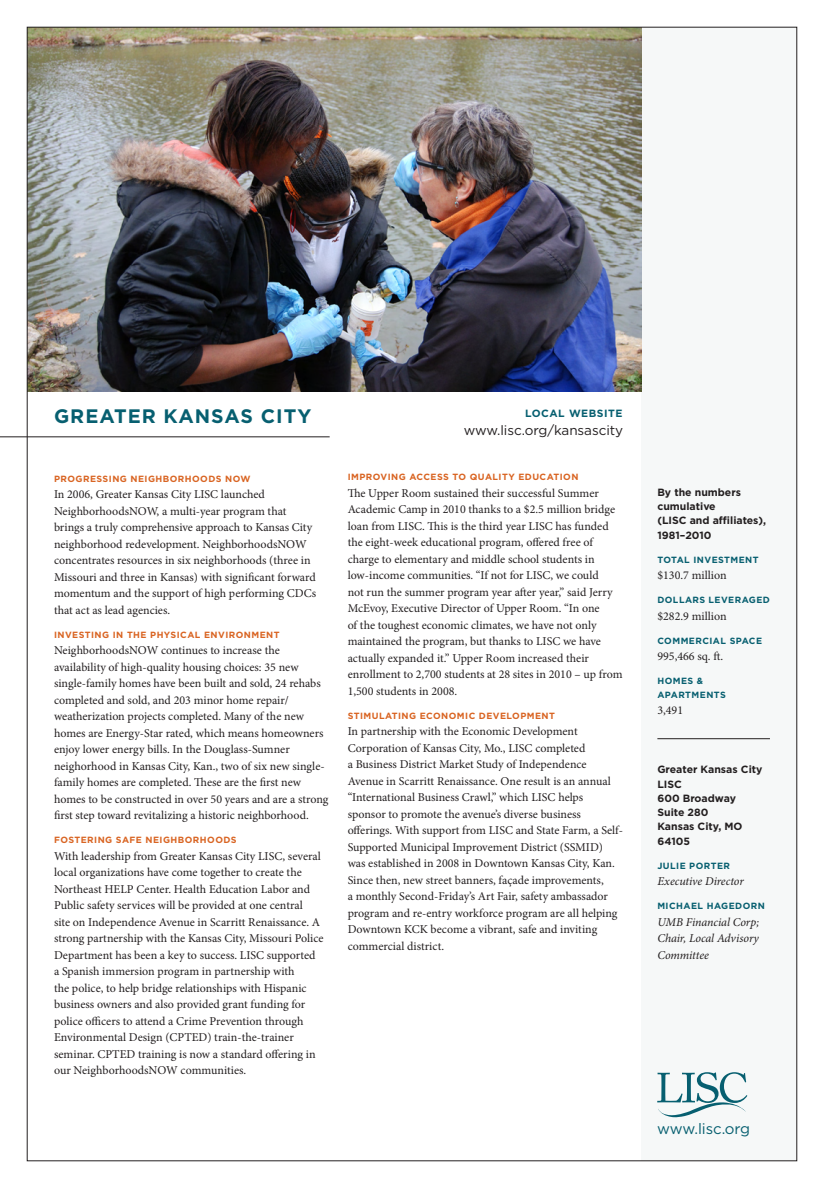
<style>
.page{position:relative;width:824px;height:1188px;background:#fff}
.page>*{position:absolute;margin:0;border:0;box-sizing:border-box;transform-origin:0 0}
.Page_Title{font:700 19.5px "Gotham";letter-spacing:.05em;color:#075f70}
.t1{font:15px "Gotham";letter-spacing:-.005em;color:#075f70}
.t2{font:13.5px "Gotham";letter-spacing:-.005em;color:#231f20}
.main_body_text{font:12px/16.5px "Minion Pro";color:#231f20}
.italic_titles{font:italic 12px/16.5px "Minion Pro";letter-spacing:-.005em;color:#231f20;text-align:justify}
.address_info{font:700 10.5px/14.2px "Gotham";color:#231f20}
.Sidebar_heading{font:700 10.5px/14.2px "Gotham";color:#231f20}
.t3{font:700 10.5px "Gotham";letter-spacing:.05em;color:#075f70}
.body_text_heading{font:700 9px "Gotham";letter-spacing:.05em;color:#d96422}
.sidebar_subheading{font:700 9px/13.5px "Gotham";letter-spacing:.05em;color:#075f70}
</style>
<div class="page">
<div style="left:641px;top:27px;width:155px;height:1134px;background:#f6f8f8"></div>
<img style="left:29px;top:29px;width:612px;height:363px">
<svg style="left:657px;top:1072px;width:90px;height:46px"></svg>
<hr style="left:657px;top:738px;width:113px;height:1px;background:#231f20">
<hr style="left:0;top:437px;width:329px;height:1px;background:#231f20">
<p class="Page_Title" style="left:54px;top:403px;width:259px">GREATER KANSAS CITY</p>
<p class="body_text_heading" style="left:54px;top:472px;width:198px">PROGRESSING NEIGHBORHOODS NOW</p>
<p class="main_body_text" style="left:54px;top:486px;width:264px">In 2006, Greater Kansas City LISC launched NeighborhoodsNOW, a multi-year program that brings a truly comprehensive approach to Kansas City neighborhood redevelopment. NeighborhoodsNOW concentrates resources in six neighborhoods (three in Missouri and three in Kansas) with significant forward momentum and the support of high performing CDCs that act as lead agencies.</p>
<p class="body_text_heading" style="left:54px;top:628px;width:227px">INVESTING IN THE PHYSICAL ENVIRONMENT</p>
<p class="main_body_text" style="left:54px;top:642px;width:276px">NeighborhoodsNOW continues to increase the availability of high-quality housing choices: 35 new single-family homes have been built and sold, 24 rehabs completed and sold, and 203 minor home repair/ weatherization projects completed. Many of the new homes are Energy-Star rated, which means homeowners enjoy lower energy bills. In the Douglass-Sumner neighorhood in Kansas City, Kan., two of six new single&shy;family homes are completed. These are the first new homes to be constructed in over 50 years and are a strong first step toward revitalizing a historic neighborhood.</p>
<p class="body_text_heading" style="left:54px;top:834px;width:184px">FOSTERING SAFE NEIGHBORHOODS</p>
<p class="main_body_text" style="left:54px;top:847px;width:271px">With leadership from Greater Kansas City LISC, several local organizations have come together to create the Northeast HELP Center. Health Education Labor and Public safety services will be provided at one central<br>site on Independence Avenue in Scarritt Renaissance. A strong partnership with the Kansas City, Missouri Police Department has been a key to success. LISC supported a Spanish immersion program in partnership with<br>the police, to help bridge relationships with Hispanic business owners and also provided grant funding for police officers to attend a Crime Prevention through Environmental Design (CPTED) train-the-trainer seminar. CPTED training is now a standard offering in our NeighborhoodsNOW communities.</p>
<p class="t3" style="left:525px;top:406px;width:99px">LOCAL WEBSITE</p>
<p class="t2" style="left:463px;top:421px;width:161px">www.lisc.org/kansascity</p>
<p class="body_text_heading" style="left:347px;top:471px;width:232px">IMPROVING ACCESS TO QUALITY EDUCATION</p>
<p class="main_body_text" style="left:347px;top:485px;width:276px">The Upper Room sustained their successful Summer Academic Camp in 2010 thanks to a $2.5 million bridge loan from LISC. This is the third year LISC has funded the eight-week educational program, offered free of charge to elementary and middle school students in low-income communities. “If not for LISC, we could<br>not run the summer program year after year,” said Jerry McEvoy, Executive Director of Upper Room. “In one<br>of the toughest economic climates, we have not only maintained the program, but thanks to LISC we have actually expanded it.” Upper Room increased their enrollment to 2,700 students at 28 sites in 2010 – up from 1,500 students in 2008.</p>
<p class="body_text_heading" style="left:347px;top:710px;width:209px">STIMULATING ECONOMIC DEVELOPMENT</p>
<p class="main_body_text" style="left:347px;top:723px;width:277px">In partnership with the Economic Development Corporation of Kansas City, Mo., LISC completed<br>a Business District Market Study of Independence Avenue in Scarritt Renaissance. One result is an annual “International Business Crawl,” which LISC helps sponsor to promote the avenue’s diverse business offerings. With support from LISC and State Farm, a Self-Supported Municipal Improvement District (SSMID) was established in 2008 in Downtown Kansas City, Kan.<br>Since then, new street banners, façade improvements,<br>a monthly Second-Friday’s Art Fair, safety ambassador program and re-entry workforce program are all helping Downtown KCK become a vibrant, safe and inviting commercial district.</p>
<p class="Sidebar_heading" style="left:657px;top:485px;width:110px">By the numbers cumulative<br>(LISC and affiliates),<br>1981–2010</p>
<p class="sidebar_subheading" style="left:657px;top:553px;width:103px">TOTAL INVESTMENT</p>
<p class="main_body_text" style="left:657px;top:567px;width:71px">$130.7 million</p>
<p class="sidebar_subheading" style="left:657px;top:593px;width:114px">DOLLARS LEVERAGED</p>
<p class="main_body_text" style="left:657px;top:607px;width:71px">$282.9 million</p>
<p class="sidebar_subheading" style="left:657px;top:634px;width:106px">COMMERCIAL SPACE</p>
<p class="main_body_text" style="left:657px;top:648px;width:67px">995,466 sq. ft.</p>
<p class="sidebar_subheading" style="left:657px;top:674px;width:70px">HOMES &amp;<br>APARTMENTS</p>
<p class="main_body_text" style="left:657px;top:702px;width:27px">3,491</p>
<p class="address_info" style="left:657px;top:762px;width:107px">Greater Kansas City<br>LISC<br>600 Broadway<br>Suite 280<br>Kansas City, MO<br>64105</p>
<p class="sidebar_subheading" style="left:657px;top:859px;width:74px">JULIE PORTER</p>
<p class="italic_titles" style="left:657px;top:873px;width:88px">Executive Director</p>
<p class="sidebar_subheading" style="left:657px;top:899px;width:109px">MICHAEL HAGEDORN</p>
<p class="italic_titles" style="left:657px;top:913px;width:103px">UMB Financial Corp; Chair, Local Advisory Committee</p>
<p class="t1" style="left:657px;top:1119px;width:94px">www.lisc.org</p>
</div>
